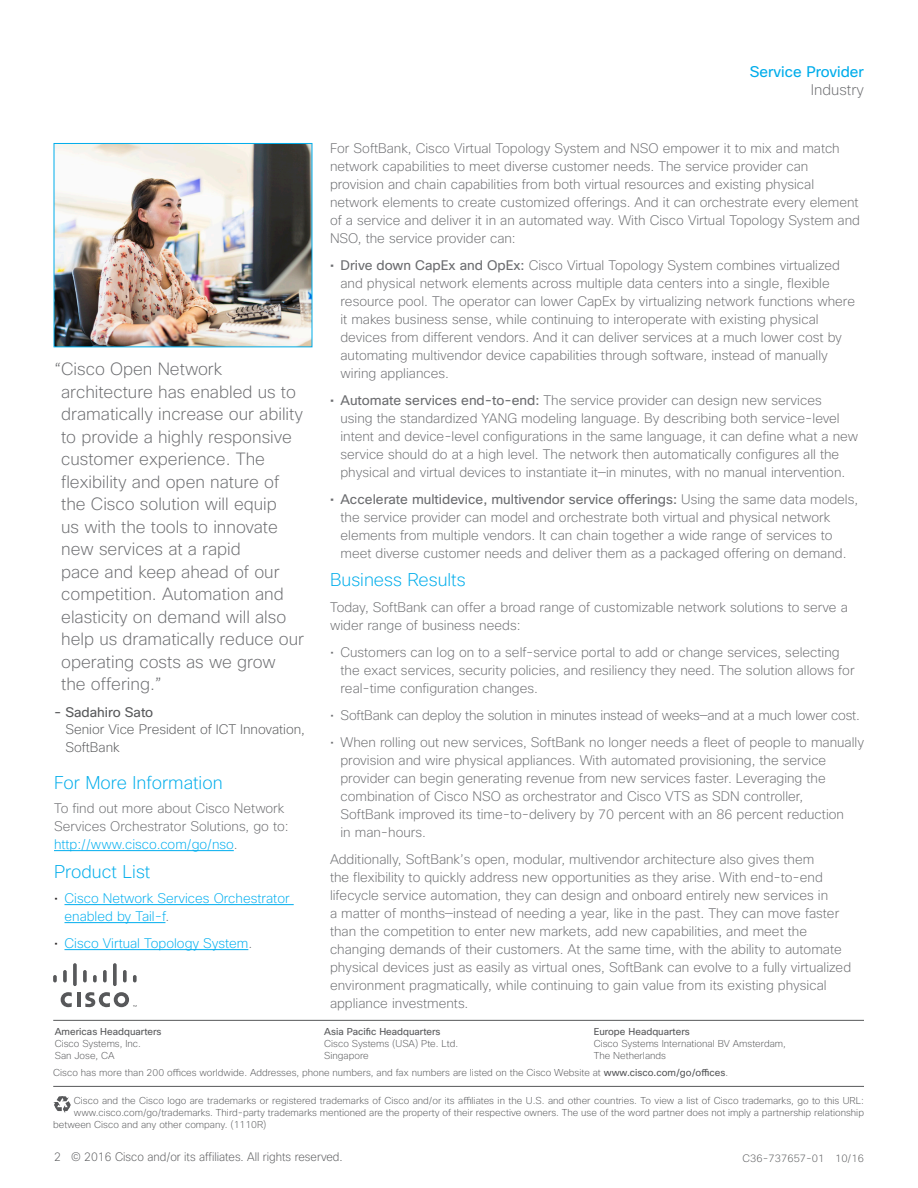
<style>
.page{position:relative;width:918px;height:1188px;background:#fff}
.page>*{position:absolute;margin:0;border:0;box-sizing:border-box;transform-origin:0 0}
.Subhead_1{font:200 18px "Cisco Sans";color:#00adeb}
.Body_1{font:200 17.25px/22.5px "Cisco Sans";color:#6c6d70}
.Subhead_2{font:15px "Cisco Sans";color:#00adeb}
.Subhead_2-2{font:200 15px "Cisco Sans";color:#6c6d70}
.Body_1-2{font:200 13.5px/18px "Cisco Sans";color:#6c6d70}
.t1{font:200 13.5px/18px "Cisco Sans";color:#00aeef}
.Body_1-3{font:200 13.5px/16.5px "Cisco Sans";color:#58595b}
.Folio{font:200 12px "Cisco Sans";color:#57585a;scale:.95 1}
.t2{font:200 10.5px "Cisco Sans";color:#57585a}
.t3{font:200 9.75px/12px "Cisco Sans";color:#57585a}
.t4{font:9.75px "Cisco Sans";color:#57585a}
.s1{font-weight:400}
.s2{color:#00aeef}
.s3{color:#231f20}
.s4{color:#6c6d70}
</style>
<div class="page">
<img style="left:56px;top:145px;width:254px;height:200px">
<div style="left:54px;top:143px;width:258px;height:204px;border:1px solid #00adeb"></div>
<hr style="left:53px;top:1020px;width:811px;height:1px;background:#57585a">
<hr style="left:53px;top:1086px;width:811px;height:1px;background:#57585a">
<svg style="left:53px;top:1096px;width:18px;height:17px"></svg>
<hr style="left:77px;top:992px;width:3px;height:15px;background:#57585a">
<svg style="left:61px;top:992px;width:11px;height:15px"></svg>
<svg style="left:53px;top:975px;width:4px;height:7px"></svg>
<svg style="left:63px;top:970px;width:4px;height:12px"></svg>
<svg style="left:73px;top:963px;width:4px;height:23px"></svg>
<svg style="left:83px;top:970px;width:4px;height:12px"></svg>
<svg style="left:93px;top:975px;width:4px;height:7px"></svg>
<svg style="left:103px;top:970px;width:4px;height:12px"></svg>
<svg style="left:113px;top:963px;width:4px;height:23px"></svg>
<svg style="left:123px;top:970px;width:4px;height:12px"></svg>
<svg style="left:133px;top:975px;width:4px;height:7px"></svg>
<svg style="left:85px;top:992px;width:52px;height:15px"></svg>
<hr style="left:54px;top:850px;width:180px;height:1px;background:#00aeef">
<hr style="left:64px;top:904px;width:230px;height:1px;background:#00aeef">
<hr style="left:64px;top:922px;width:101px;height:1px;background:#00aeef">
<hr style="left:64px;top:949px;width:184px;height:1px;background:#00aeef">
<p class="Body_1" style="left:61px;top:358px;width:244px;text-indent:-7px">“Cisco Open Network architecture has enabled us to dramatically increase our ability to provide a highly responsive customer experience. The flexibility and open nature of the Cisco solution will equip<br>us with the tools to innovate new services at a rapid<br>pace and keep ahead of our competition. Automation and elasticity on demand will also help us dramatically reduce our operating costs as we grow the offering.”</p>
<p class="Body_1-3" style="left:65px;top:704px;width:241px;text-indent:-11px"><span class="s1">- Sadahiro Sato<br></span>Senior Vice President of ICT Innovation,</p>
<p class="Body_1-3" style="left:65px;top:739px;width:56px">SoftBank</p>
<p class="Subhead_1" style="left:54px;top:771px;width:170px">For More Information</p>
<p class="Body_1-2" style="left:54px;top:799px;width:236px">To find out more about Cisco Network<br>Services Orchestrator Solutions, go to: <span class="s2">http://www.cisco.com/go/nso</span>.</p>
<p class="Subhead_1" style="left:54px;top:860px;width:98px">Product List</p>
<p class="t1" style="left:64px;top:889px;width:227px;text-indent:-10px"><span class="s3">•</span> Cisco Network Services Orchestrator enabled by Tail-f<span class="s4">.</span></p>
<p class="t1" style="left:54px;top:934px;width:200px"><span class="s3">•</span> Cisco Virtual Topology System<span class="s4">.</span></p>
<p class="t4" style="left:55px;top:1025px;width:108px">Americas Headquarters</p>
<p class="t3" style="left:55px;top:1038px;width:88px">Cisco Systems, Inc.<br>San Jose, CA</p>
<p class="Subhead_2" style="left:750px;top:63px;width:116px">Service Provider</p>
<p class="Subhead_2-2" style="left:811px;top:81px;width:55px">Industry</p>
<p class="Body_1-2" style="left:330px;top:139px;width:532px">For SoftBank, Cisco Virtual Topology System and NSO empower it to mix and match network capabilities to meet diverse customer needs. The service provider can provision and chain capabilities from both virtual resources and existing physical network elements to create customized offerings. And it can orchestrate every element of a service and deliver it in an automated way. With Cisco Virtual Topology System and NSO, the service provider can:</p>
<p class="Body_1-2" style="left:340px;top:256px;width:516px;text-indent:-10px"><span class="s1">• Drive down CapEx and OpEx:</span> Cisco Virtual Topology System combines virtualized and physical network elements across multiple data centers into a single, flexible resource pool. The operator can lower CapEx by virtualizing network functions where it makes business sense, while continuing to interoperate with existing physical devices from different vendors. And it can deliver services at a much lower cost by automating multivendor device capabilities through software, instead of manually wiring appliances.</p>
<p class="Body_1-2" style="left:340px;top:391px;width:519px;text-indent:-10px"><span class="s1">• Automate services end-to-end:</span> The service provider can design new services<br>using the standardized YANG modeling language. By describing both service-level intent and device-level configurations in the same language, it can define what a new service should do at a high level. The network then automatically configures all the physical and virtual devices to instantiate it—in minutes, with no manual intervention.</p>
<p class="Body_1-2" style="left:340px;top:490px;width:519px;text-indent:-10px"><span class="s1">• Accelerate multidevice, multivendor service offerings:</span> Using the same data models, the service provider can model and orchestrate both virtual and physical network elements from multiple vendors. It can chain together a wide range of services to meet diverse customer needs and deliver them as a packaged offering on demand.</p>
<p class="Subhead_1" style="left:330px;top:569px;width:137px">Business Results</p>
<p class="Body_1-2" style="left:330px;top:598px;width:519px">Today, SoftBank can offer a broad range of customizable network solutions to serve a wider range of business needs:</p>
<p class="Body_1-2" style="left:340px;top:643px;width:516px;text-indent:-10px">• Customers can log on to a self-service portal to add or change services, selecting the exact services, security policies, and resiliency they need. The solution allows for real-time configuration changes.</p>
<p class="Body_1-2" style="left:330px;top:706px;width:531px">• SoftBank can deploy the solution in minutes instead of weeks—and at a much lower cost.</p>
<p class="Body_1-2" style="left:340px;top:733px;width:525px;text-indent:-10px">• When rolling out new services, SoftBank no longer needs a fleet of people to manually provision and wire physical appliances. With automated provisioning, the service provider can begin generating revenue from new services faster. Leveraging the combination of Cisco NSO as orchestrator and Cisco VTS as SDN controller,<br>SoftBank improved its time-to-delivery by 70 percent with an 86 percent reduction<br>in man-hours.</p>
<p class="Body_1-2" style="left:330px;top:850px;width:523px">Additionally, SoftBank’s open, modular, multivendor architecture also gives them<br>the flexibility to quickly address new opportunities as they arise. With end-to-end lifecycle service automation, they can design and onboard entirely new services in<br>a matter of months—instead of needing a year, like in the past. They can move faster than the competition to enter new markets, add new capabilities, and meet the changing demands of their customers. At the same time, with the ability to automate physical devices just as easily as virtual ones, SoftBank can evolve to a fully virtualized environment pragmatically, while continuing to gain value from its existing physical appliance investments.</p>
<p class="t4" style="left:324px;top:1025px;width:118px">Asia Pacific Headquarters</p>
<p class="t3" style="left:324px;top:1038px;width:135px">Cisco Systems (USA) Pte. Ltd.<br>Singapore</p>
<p class="t3" style="left:594px;top:1026px;width:194px"><span class="s1">Europe Headquarters<br></span>Cisco Systems International BV Amsterdam,<br>The Netherlands</p>
<p class="t3" style="left:53px;top:1067px;width:676px">Cisco has more than 200 offices worldwide. Addresses, phone numbers, and fax numbers are listed on the Cisco Website at <span class="s1">www.cisco.com/go/offices</span>.</p>
<p class="t3" style="left:74px;top:1095px;width:792px">Cisco and the Cisco logo are trademarks or registered trademarks of Cisco and/or its affiliates in the U.S. and other countries. To view a list of Cisco trademarks, go to this URL:</p>
<p class="t3" style="left:74px;top:1107px;width:792px">www.cisco.com/go/trademarks. Third-party trademarks mentioned are the property of their respective owners. The use of the word partner does not imply a partnership relationship</p>
<p class="t3" style="left:53px;top:1119px;width:215px">between Cisco and any other company. (1110R)</p>
<p class="Folio" style="left:54px;top:1150px;width:306px">2 © 2016 Cisco and/or its affiliates. All rights reserved.</p>
<p class="t2" style="left:743px;top:1151px;width:123px">C36-737657-01 10/16</p>
</div>
